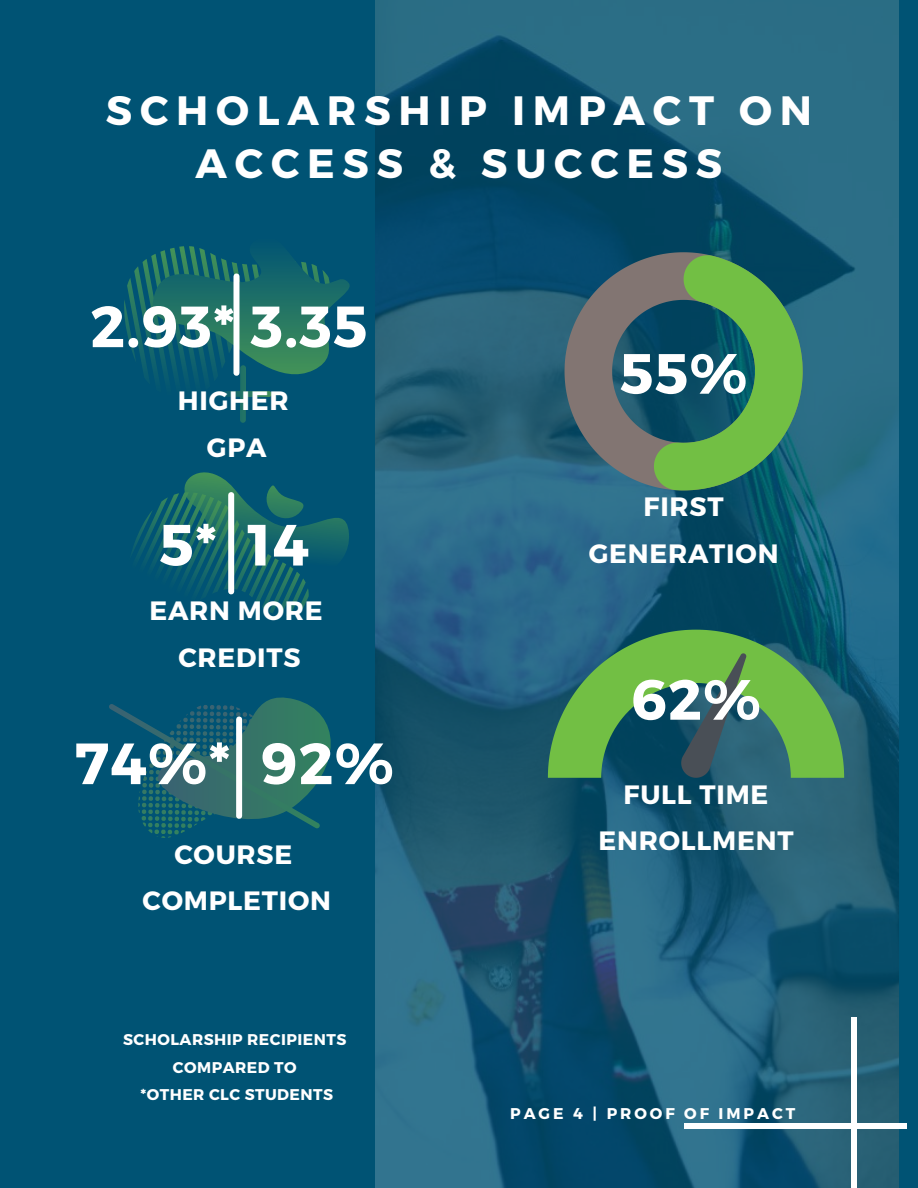
<style>
.page{position:relative;width:918px;height:1188px;background:#005374}
.page>*{position:absolute;margin:0;border:0;box-sizing:border-box;transform-origin:0 0}
.t1{font:700 58.05px "Montserrat";letter-spacing:.02em;color:#fff}
.t2{font:700 56.55px "Montserrat";color:#fff}
.t3{font:700 40.95px/54px "Montserrat";letter-spacing:.19em;color:#fff;text-align:center}
.t4{font:700 26.55px/46.5px "Montserrat";letter-spacing:.03em;color:#fff;text-align:center}
.t5{font:700 15.6px "Montserrat";letter-spacing:.19em;color:#fff}
.t6{font:700 15.45px "Montserrat";letter-spacing:.03em;color:#fff}
</style>
<div class="page">
<img style="left:375px;top:0;width:523px;height:1188px">
<svg style="left:565px;top:252px;width:238px;height:238px;background:#4f6571"></svg>
<svg style="left:654px;top:255px;width:149px;height:235px"></svg>
<svg style="left:548px;top:630px;width:296px;height:148px;background:#448a59"></svg>
<svg style="left:681px;top:653px;width:65px;height:125px;background:#3f6e5f"></svg>
<div style="left:851px;top:1017px;width:6px;height:171px;background:#fff"></div>
<div style="left:684px;top:1123px;width:222px;height:5px;background:#fff"></div>
<svg style="left:124px;top:246px;width:226px;height:177px"></svg>
<div style="left:234px;top:276px;width:5px;height:97px;background:#fff"></div>
<svg style="left:133px;top:472px;width:216px;height:144px"></svg>
<div style="left:228px;top:495px;width:6px;height:97px;background:#fff"></div>
<svg style="left:109px;top:697px;width:222px;height:141px"></svg>
<div style="left:236px;top:719px;width:6px;height:97px;background:#fff"></div>
<p class="t3" style="left:106px;top:81px;width:708px">SCHOLARSHIP IMPACT ON<br>ACCESS &amp; SUCCESS</p>
<p class="t1" style="left:90px;top:289px;width:279px">2.93* 3.35</p>
<p class="t4" style="left:178px;top:376px;width:112px">HIGHER</p>
<p class="t4" style="left:207px;top:423px;width:61px">GPA</p>
<p class="t1" style="left:159px;top:507px;width:151px">5* 14</p>
<p class="t4" style="left:149px;top:586px;width:175px">EARN MORE</p>
<p class="t4" style="left:178px;top:633px;width:124px">CREDITS</p>
<p class="t1" style="left:74px;top:726px;width:321px">74%* 92%</p>
<p class="t4" style="left:174px;top:830px;width:119px">COURSE</p>
<p class="t4" style="left:143px;top:876px;width:190px">COMPLETION</p>
<p class="t6" style="left:123px;top:1030px;width:225px">SCHOLARSHIP RECIPIENTS</p>
<p class="t6" style="left:173px;top:1057px;width:125px">COMPARED TO</p>
<p class="t6" style="left:141px;top:1085px;width:194px">*OTHER CLC STUDENTS</p>
<p class="t2" style="left:620px;top:337px;width:129px">55%</p>
<p class="t4" style="left:589px;top:482px;width:191px">FIRST<br>GENERATION</p>
<p class="t2" style="left:631px;top:663px;width:131px">62%</p>
<p class="t4" style="left:598px;top:770px;width:197px">FULL TIME<br>ENROLLMENT</p>
<p class="t5" style="left:510px;top:1103px;width:287px">PAGE 4 | PROOF OF IMPACT</p>
</div>
